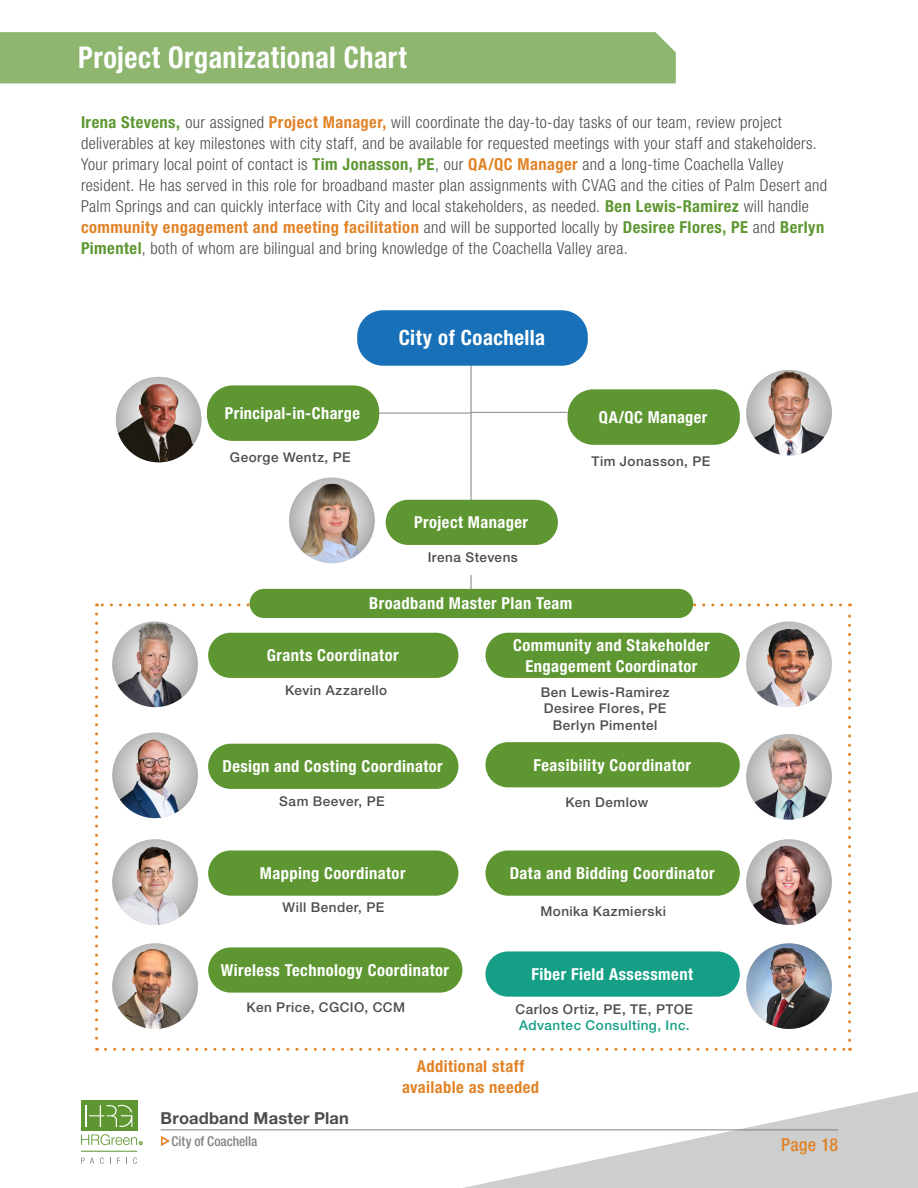
<style>
.page{position:relative;width:918px;height:1188px;background:#fff}
.page>*{position:absolute;margin:0;border:0;box-sizing:border-box;transform-origin:0 0}
.t1{font:700 condensed 30px "Helvetica Neue LT Std";letter-spacing:.015em;color:#fff;scale:.94 1}
.t2{font:700 condensed 21px "Helvetica Neue LT Std";letter-spacing:.025em;color:#fff}
.t3{font:500 condensed 18px "Helvetica Neue LT Std";letter-spacing:.015em;color:#e18327}
.t4{font:300 condensed 16.5px/21px "Helvetica Neue LT Std";letter-spacing:.02em;color:#4d4d4f}
.t5{font:700 condensed 16.5px/21px "Helvetica Neue LT Std";letter-spacing:.025em;color:#fff;text-align:center}
.t6{font:700 condensed 16.5px/21px "Helvetica Neue LT Std";letter-spacing:.025em;color:#e18327;text-align:center}
.t7{font:700 16.5px "Helvetica Neue LT Std";letter-spacing:.01em;color:#4d4d4f}
.t8{font:500 13.5px/16.5px "Helvetica Neue LT Std";letter-spacing:.035em;color:#4d4d4f;text-align:center}
.t9{font:500 13.5px "Helvetica Neue LT Std";letter-spacing:.035em;color:#159f86}
.t10{font:500 condensed 13.5px "Helvetica Neue LT Std";letter-spacing:-.005em;color:#808285}
.s1{font-weight:700;color:#5e9732}
.s2{font-weight:700;color:#e18327}
</style>
<div class="page">
<svg style="left:399px;top:1091px;width:519px;height:97px"></svg>
<div style="left:81px;top:1101px;width:56px;height:30px;background:#5e9732"></div>
<hr style="left:85px;top:1105px;width:2px;height:22px;background:#fff">
<svg style="left:89px;top:1105px;width:43px;height:22px"></svg>
<hr style="left:81px;top:1151px;width:56px;height:1px;background:#5e9732">
<svg style="left:81px;top:1158px;width:13px;height:6px"></svg>
<svg style="left:100px;top:1157px;width:4px;height:7px"></svg>
<svg style="left:133px;top:1157px;width:4px;height:7px"></svg>
<svg style="left:81px;top:1134px;width:61px;height:11px"></svg>
<hr style="left:161px;top:1130px;width:677px;height:1px;background:#808285">
<hr style="left:471px;top:337px;width:1px;height:264px;background:#808285">
<hr style="left:374px;top:413px;width:97px;height:1px;background:#808285">
<svg style="left:95px;top:614px;width:3px;height:437px"></svg>
<svg style="left:106px;top:1048px;width:745px;height:3px"></svg>
<svg style="left:848px;top:603px;width:3px;height:437px"></svg>
<svg style="left:97px;top:603px;width:744px;height:3px"></svg>
<img style="left:116px;top:377px;width:85px;height:85px;border-radius:43px">
<div style="left:207px;top:385px;width:172px;height:56px;background:#5e9732;border-radius:26px"></div>
<div style="left:386px;top:500px;width:172px;height:45px;background:#5e9732;border-radius:23px"></div>
<img style="left:112px;top:622px;width:86px;height:85px;border-radius:43px">
<div style="left:250px;top:589px;width:443px;height:29px;background:#5e9732;border-radius:15px"></div>
<div style="left:208px;top:744px;width:250px;height:45px;background:#5e9732;border-radius:23px"></div>
<div style="left:208px;top:633px;width:250px;height:45px;background:#5e9732;border-radius:23px"></div>
<div style="left:485px;top:742px;width:255px;height:45px;background:#5e9732;border-radius:23px"></div>
<div style="left:485px;top:850px;width:255px;height:46px;background:#5e9732;border-radius:23px"></div>
<img style="left:289px;top:478px;width:86px;height:85px;border-radius:43px">
<div style="left:485px;top:633px;width:255px;height:45px;background:#5e9732;border-radius:23px"></div>
<img style="left:746px;top:734px;width:86px;height:86px;border-radius:43px">
<div style="left:357px;top:310px;width:231px;height:56px;background:#1870b8;border-radius:26px"></div>
<img style="left:746px;top:839px;width:86px;height:86px;border-radius:43px">
<img style="left:746px;top:622px;width:86px;height:85px;border-radius:43px">
<img style="left:112px;top:733px;width:86px;height:85px;border-radius:43px">
<div style="left:208px;top:850px;width:250px;height:46px;background:#5e9732;border-radius:23px"></div>
<img style="left:112px;top:839px;width:86px;height:86px;border-radius:43px">
<div style="left:208px;top:947px;width:254px;height:46px;background:#5e9732;border-radius:23px"></div>
<img style="left:112px;top:943px;width:86px;height:86px;border-radius:43px">
<img style="left:746px;top:370px;width:86px;height:85px;border-radius:43px">
<div style="left:568px;top:389px;width:172px;height:56px;background:#5e9732;border-radius:26px"></div>
<hr style="left:471px;top:412px;width:96px;height:1px;background:#808285">
<div style="left:485px;top:951px;width:255px;height:46px;background:#159f86;border-radius:23px"></div>
<img style="left:746px;top:943px;width:86px;height:86px;border-radius:43px">
<div style="left:0;top:32px;width:676px;height:51px;background:#8eb66f"></div>
<h1 class="t1" style="left:78px;top:40px;width:351px">Project Organizational Chart</h1>
<p class="t4" style="left:81px;top:112px;width:748px"><span class="s1">Irena Stevens,</span> our assigned <span class="s2">Project Manager,</span> will coordinate the day-to-day tasks of our team, review project deliverables at key milestones with city staff, and be available for requested meetings with your staff and stakeholders.<br>Your primary local point of contact is <span class="s1">Tim Jonasson, PE</span>, our <span class="s2">QA/QC Manager</span> and a long-time Coachella Valley resident. He has served in this role for broadband master plan assignments with CVAG and the cities of Palm Desert and Palm Springs and can quickly interface with City and local stakeholders, as needed. <span class="s1">Ben Lewis-Ramirez</span> will handle <span class="s2">community engagement and meeting facilitation</span> and will be supported locally by <span class="s1">Desiree Flores, PE</span> and <span class="s1">Berlyn Pimentel</span>, both of whom are bilingual and bring knowledge of the Coachella Valley area.</p>
<p class="t2" style="left:399px;top:325px;width:148px">City of Coachella</p>
<p class="t5" style="left:225px;top:402px;width:137px">Principal-in-Charge</p>
<p class="t8" style="left:230px;top:449px;width:122px">George Wentz, PE</p>
<p class="t5" style="left:414px;top:512px;width:115px">Project Manager</p>
<p class="t8" style="left:428px;top:549px;width:92px">Irena Stevens</p>
<p class="t5" style="left:369px;top:593px;width:205px">Broadband Master Plan Team</p>
<p class="t5" style="left:599px;top:406px;width:110px">QA/QC Manager</p>
<p class="t8" style="left:591px;top:453px;width:120px">Tim Jonasson, PE</p>
<p class="t5" style="left:267px;top:645px;width:133px">Grants Coordinator</p>
<p class="t5" style="left:513px;top:634px;width:198px">Community and Stakeholder<br>Engagement Coordinator</p>
<p class="t8" style="left:285px;top:682px;width:104px">Kevin Azzarello</p>
<p class="t8" style="left:541px;top:683px;width:130px">Ben Lewis-Ramirez<br>Desiree Flores, PE<br>Berlyn Pimentel</p>
<p class="t5" style="left:222px;top:756px;width:222px">Design and Costing Coordinator</p>
<p class="t5" style="left:533px;top:754px;width:159px">Feasibility Coordinator</p>
<p class="t8" style="left:279px;top:793px;width:107px">Sam Beever, PE</p>
<p class="t8" style="left:566px;top:794px;width:84px">Ken Demlow</p>
<p class="t5" style="left:260px;top:862px;width:147px">Mapping Coordinator</p>
<p class="t5" style="left:510px;top:862px;width:207px">Data and Bidding Coordinator</p>
<p class="t8" style="left:282px;top:899px;width:103px">Will Bender, PE</p>
<p class="t8" style="left:540px;top:902px;width:127px">Monika Kazmierski</p>
<p class="t5" style="left:221px;top:959px;width:230px">Wireless Technology Coordinator</p>
<p class="t5" style="left:531px;top:963px;width:163px">Fiber Field Assessment</p>
<p class="t8" style="left:247px;top:999px;width:160px">Ken Price, CGCIO, CCM</p>
<p class="t8" style="left:516px;top:1001px;width:179px">Carlos Ortiz, PE, TE, PTOE</p>
<p class="t9" style="left:519px;top:1018px;width:172px">Advantec Consulting, Inc.</p>
<p class="t7" style="left:161px;top:1108px;width:190px">Broadband Master Plan</p>
<p class="t10" style="left:172px;top:1133px;width:87px">City of Coachella</p>
<p class="t6" style="left:402px;top:1056px;width:139px">Additional staff available as needed</p>
<p class="t3" style="left:781px;top:1134px;width:59px">Page 18</p>
</div>
